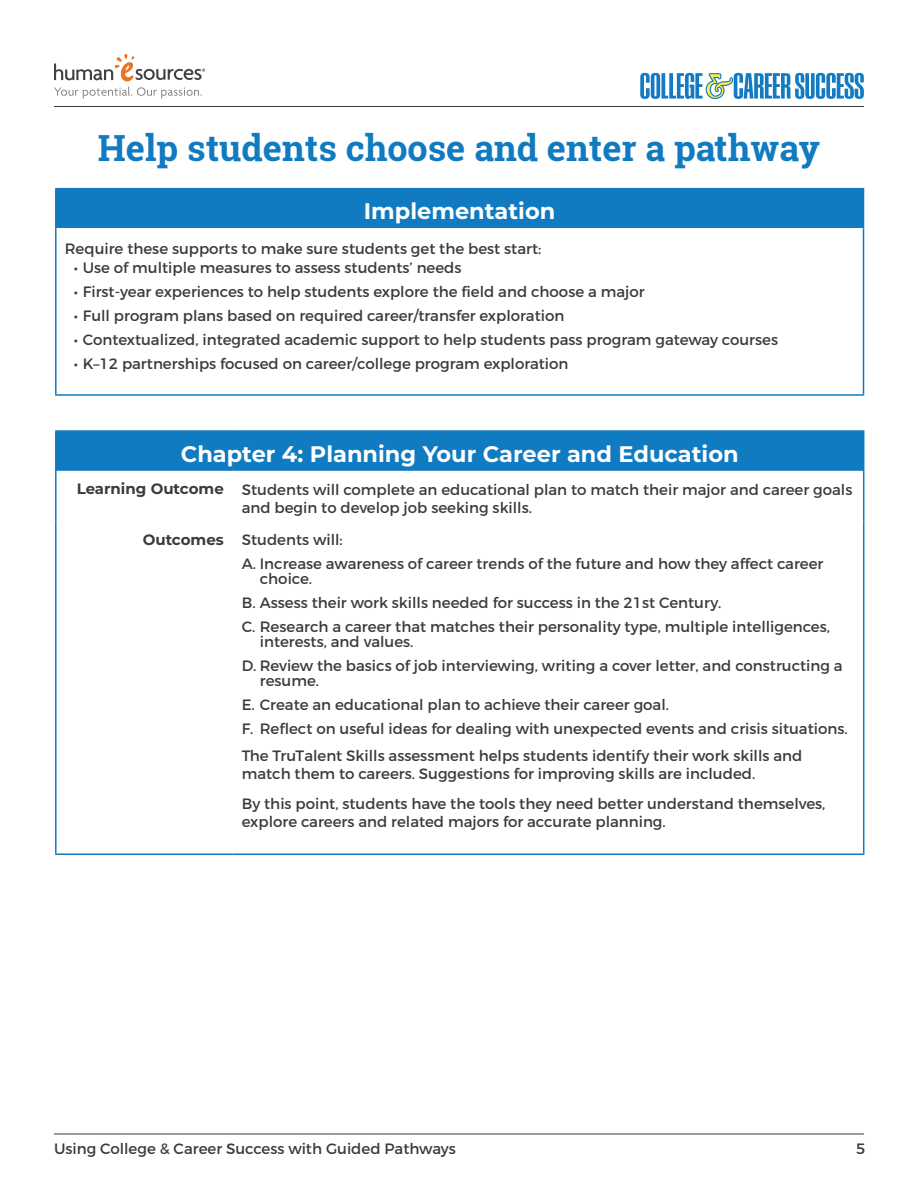
<style>
.page{position:relative;width:918px;height:1188px;background:#fff}
.page>*{position:absolute;margin:0;border:0;box-sizing:border-box;transform-origin:0 0}
.t1{font:700 36px "Roboto Slab";color:#107bc1}
.t2{font:700 22.5px "Montserrat";color:#fff}
.Letter_Bullets{font:15px/18px "Montserrat";color:#3b3b38}
.t3{font:700 15px "Montserrat";color:#3b3b38}
</style>
<div class="page">
<hr style="left:54px;top:1134px;width:810px;height:1px;background:#3b3b38">
<hr style="left:54px;top:106px;width:810px;height:1px;background:#3b3b38">
<svg style="left:54px;top:54px;width:151px;height:45px"></svg>
<svg style="left:640px;top:73px;width:224px;height:26px"></svg>
<div style="left:56px;top:189px;width:808px;height:39px;background:#107bc1"></div>
<hr style="left:55px;top:188px;width:809px;height:1px;background:#107bc1">
<hr style="left:55px;top:189px;width:2px;height:39px;background:#107bc1">
<hr style="left:55px;top:228px;width:2px;height:166px;background:#107bc1">
<hr style="left:863px;top:228px;width:1px;height:166px;background:#107bc1">
<hr style="left:55px;top:394px;width:809px;height:2px;background:#107bc1">
<div style="left:56px;top:431px;width:808px;height:40px;background:#107bc1"></div>
<hr style="left:55px;top:430px;width:178px;height:2px;background:#107bc1">
<hr style="left:55px;top:432px;width:2px;height:39px;background:#107bc1">
<hr style="left:233px;top:430px;width:631px;height:2px;background:#107bc1">
<hr style="left:55px;top:471px;width:2px;height:51px;background:#107bc1">
<hr style="left:863px;top:471px;width:1px;height:51px;background:#107bc1">
<hr style="left:55px;top:522px;width:2px;height:331px;background:#107bc1">
<hr style="left:863px;top:522px;width:1px;height:331px;background:#107bc1">
<hr style="left:55px;top:853px;width:178px;height:2px;background:#107bc1">
<hr style="left:233px;top:853px;width:631px;height:2px;background:#107bc1">
<p class="t1" style="left:98px;top:123px;width:724px">Help students choose and enter a pathway</p>
<p class="t2" style="left:364px;top:195px;width:193px">Implementation</p>
<p class="Letter_Bullets" style="left:65px;top:239px;width:478px">Require these supports to make sure students get the best start:</p>
<p class="Letter_Bullets" style="left:74px;top:259px;width:389px">• Use of multiple measures to assess students’ needs</p>
<p class="Letter_Bullets" style="left:74px;top:283px;width:572px">• First-year experiences to help students explore the field and choose a major</p>
<p class="Letter_Bullets" style="left:74px;top:307px;width:492px">• Full program plans based on required career/transfer exploration</p>
<p class="Letter_Bullets" style="left:74px;top:331px;width:706px">• Contextualized, integrated academic support to help students pass program gateway courses</p>
<p class="Letter_Bullets" style="left:74px;top:355px;width:496px">• K–12 partnerships focused on career/college program exploration</p>
<p class="t2" style="left:181px;top:438px;width:559px">Chapter 4: Planning Your Career and Education</p>
<p class="t3" style="left:77px;top:478px;width:149px">Learning Outcome</p>
<p class="Letter_Bullets" style="left:242px;top:480px;width:612px">Students will complete an educational plan to match their major and career goals and begin to develop job seeking skills.</p>
<p class="t3" style="left:143px;top:529px;width:83px">Outcomes</p>
<p class="Letter_Bullets" style="left:242px;top:531px;width:103px">Students will:</p>
<p class="Letter_Bullets" style="left:260px;top:556px;width:565px;line-height:15px;text-indent:-18px">A. Increase awareness of career trends of the future and how they affect career choice.</p>
<p class="Letter_Bullets" style="left:242px;top:594px;width:481px">B. Assess their work skills needed for success in the 21st Century.</p>
<p class="Letter_Bullets" style="left:260px;top:619px;width:572px;line-height:15px;text-indent:-18px">C. Research a career that matches their personality type, multiple intelligences, interests, and values.</p>
<p class="Letter_Bullets" style="left:260px;top:658px;width:584px;line-height:15px;text-indent:-18px">D. Review the basics of job interviewing, writing a cover letter, and constructing a resume.</p>
<p class="Letter_Bullets" style="left:242px;top:696px;width:429px">E. Create an educational plan to achieve their career goal.</p>
<p class="Letter_Bullets" style="left:242px;top:720px;width:607px">F. Reflect on useful ideas for dealing with unexpected events and crisis situations.</p>
<p class="Letter_Bullets" style="left:242px;top:747px;width:562px">The TruTalent Skills assessment helps students identify their work skills and match them to careers. Suggestions for improving skills are included.</p>
<p class="Letter_Bullets" style="left:242px;top:795px;width:585px">By this point, students have the tools they need better understand themselves, explore careers and related majors for accurate planning.</p>
<p class="Letter_Bullets" style="left:54px;top:1140px;width:403px">Using College &amp; Career Success with Guided Pathways</p>
<p class="Letter_Bullets" style="left:856px;top:1140px;width:11px">5</p>
</div>
